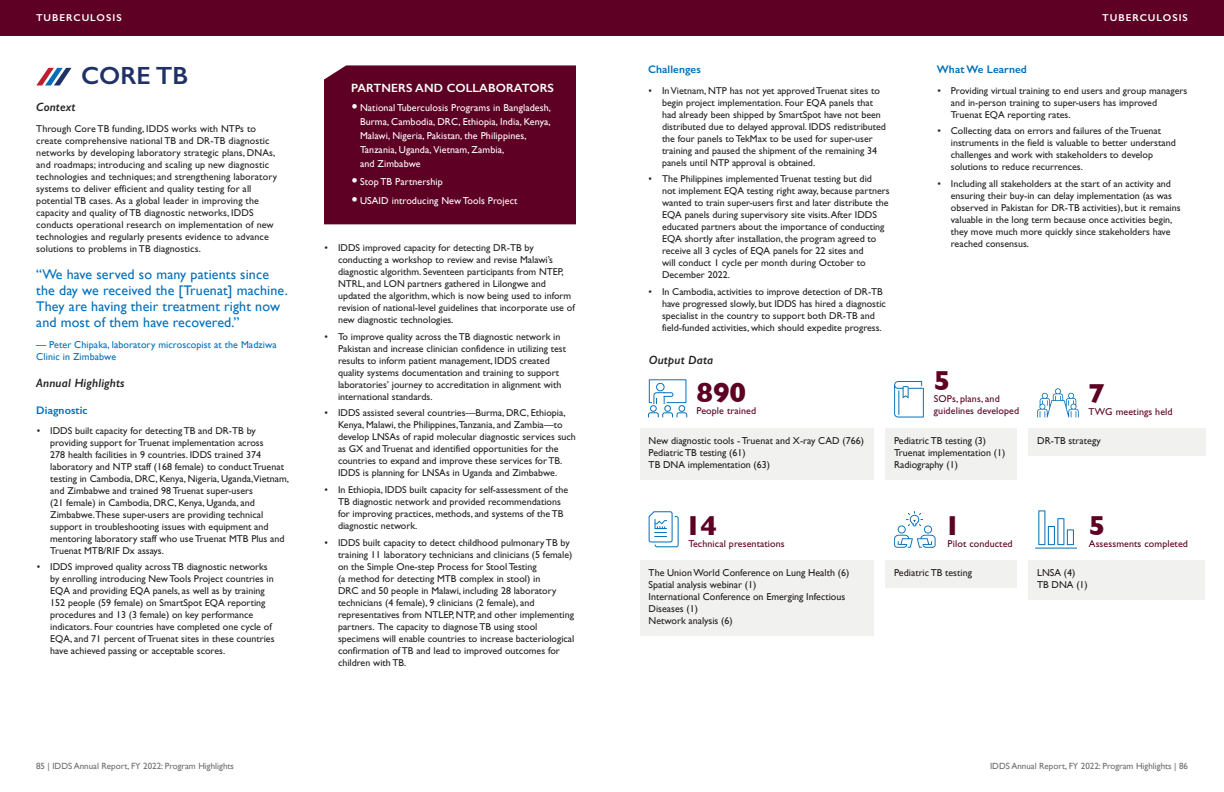
<style>
.page{position:relative;width:1224px;height:792px;background:#fff}
.page>*{position:absolute;margin:0;border:0;box-sizing:border-box;transform-origin:0 0}
.t1{font:700 28px "Gill Sans";color:#5d0023}
.t2{font:600 25px "Gill Sans";color:#1f3267}
.t3{font:14px/16px "Gill Sans";letter-spacing:.01em;color:#006fb9}
.t4{font:italic 600 12px "Gill Sans";letter-spacing:.01em;color:#231f20}
.t5{font:600 12px "Gill Sans";letter-spacing:.01em;color:#fff}
.t6{font:600 11px "Gill Sans";letter-spacing:.01em;color:#006fb9}
.t7{font:10px/12px "Gill Sans Std";color:#231f20}
.t8{font:10px/12px "Gill Sans";color:#231f20}
.t9{font:10px/14px "Gill Sans";letter-spacing:.01em;color:#fff}
.t10{font:10px/12px "Gill Sans Std";letter-spacing:.01em;color:#5d0023}
.t11{font:10px/12px "Gill Sans";letter-spacing:.01em;color:#006fb9}
.t12{font:600 10px "Gill Sans";letter-spacing:.1em;color:#fff}
.t13{font:9px "Gill Sans";color:#6c6d70}
.s1{font-weight:700;font-size:14px;color:#f5f8fc}
</style>
<div class="page">
<div style="left:0;top:0;width:1224px;height:36px;background:#5d0023"></div>
<svg style="left:36px;top:68px;width:36px;height:17px"></svg>
<div style="left:324px;top:65px;width:252px;height:159px;background:#5d0023"></div>
<svg style="left:648px;top:379px;width:39px;height:39px"></svg>
<div style="left:640px;top:428px;width:233px;height:51px;background:#f1f1ef"></div>
<div style="left:1028px;top:428px;width:177px;height:27px;background:#f1f1ef"></div>
<svg style="left:1037px;top:388px;width:42px;height:30px"></svg>
<div style="left:885px;top:428px;width:132px;height:51px;background:#f1f1ef"></div>
<svg style="left:894px;top:381px;width:30px;height:37px"></svg>
<div style="left:885px;top:560px;width:132px;height:27px;background:#f1f1ef"></div>
<svg style="left:894px;top:511px;width:42px;height:37px"></svg>
<div style="left:640px;top:560px;width:233px;height:75px;background:#f1f1ef"></div>
<svg style="left:649px;top:511px;width:30px;height:36px"></svg>
<svg style="left:1038px;top:510px;width:36px;height:35px"></svg>
<hr style="left:1035px;top:548px;width:42px;height:1px;background:#006fb9">
<div style="left:1028px;top:560px;width:176px;height:39px;background:#f1f1ef"></div>
<p class="t12" style="left:36px;top:12px;width:87px">TUBERCULOSIS</p>
<p class="t12" style="left:1102px;top:12px;width:87px">TUBERCULOSIS</p>
<h3 class="t2" style="left:81px;top:60px;width:109px">CORE TB</h3>
<h4 class="t4" style="left:36px;top:100px;width:41px">Context</h4>
<p class="t7" style="left:36px;top:123px;width:242px">Through Core TB funding, IDDS works with NTPs to create comprehensive national TB and DR-TB diagnostic networks by developing laboratory strategic plans, DNAs, and roadmaps; introducing and scaling up new diagnostic technologies and techniques; and strengthening laboratory systems to deliver efficient and quality testing for all potential TB cases. As a global leader in improving the capacity and quality of TB diagnostic networks, IDDS conducts operational research on implementation of new technologies and regularly presents evidence to advance solutions to problems in TB diagnostics.</p>
<p class="t3" style="left:36px;top:266px;width:253px">“We have served so many patients since the day we received the [Truenat] machine.<br>They are having their treatment right now and most of them have recovered.”</p>
<p class="t11" style="left:36px;top:338px;width:242px">— Peter Chipaka, laboratory microscopist at the Madziwa<br>Clinic in Zimbabwe</p>
<h4 class="t4" style="left:36px;top:376px;width:90px">Annual Highlights</h4>
<h5 class="t6" style="left:36px;top:403px;width:53px">Diagnostic</h5>
<p class="t7" style="left:50px;top:425px;width:240px;text-indent:-14px">• IDDS built capacity for detecting TB and DR-TB by providing support for Truenat implementation across<br>278 health facilities in 9 countries. IDDS trained 374 laboratory and NTP staff (168 female) to conduct Truenat testing in Cambodia, DRC, Kenya, Nigeria, Uganda,Vietnam, and Zimbabwe and trained 98 Truenat super-users<br>(21 female) in Cambodia, DRC, Kenya, Uganda, and Zimbabwe.These super-users are providing technical support in troubleshooting issues with equipment and mentoring laboratory staff who use Truenat MTB Plus and Truenat MTB/RIF Dx assays.</p>
<p class="t7" style="left:50px;top:561px;width:226px;text-indent:-14px">• IDDS improved quality across TB diagnostic networks by enrolling introducing New Tools Project countries in EQA and providing EQA panels, as well as by training 152 people (59 female) on SmartSpot EQA reporting procedures and 13 (3 female) on key performance indicators. Four countries have completed one cycle of EQA, and 71 percent of Truenat sites in these countries have achieved passing or acceptable scores.</p>
<h4 class="t5" style="left:351px;top:81px;width:204px">PARTNERS AND COLLABORATORS</h4>
<p class="t9" style="left:360px;top:100px;width:193px;text-indent:-9px"><span class="s1">•</span> National Tuberculosis Programs in Bangladesh, Burma, Cambodia, DRC, Ethiopia, India, Kenya, Malawi, Nigeria, Pakistan, the Philippines, Tanzania, Uganda, Vietnam, Zambia,<br>and Zimbabwe</p>
<p class="t9" style="left:351px;top:175px;width:93px"><span class="s1">•</span> Stop TB Partnership</p>
<p class="t9" style="left:351px;top:193px;width:168px"><span class="s1">•</span> USAID introducing New Tools Project</p>
<p class="t7" style="left:338px;top:242px;width:238px;text-indent:-14px">• IDDS improved capacity for detecting DR-TB by conducting a workshop to review and revise Malawi’s diagnostic algorithm. Seventeen participants from NTEP, NTRL, and LON partners gathered in Lilongwe and updated the algorithm, which is now being used to inform revision of national-level guidelines that incorporate use of new diagnostic technologies.</p>
<p class="t7" style="left:338px;top:330px;width:230px;text-indent:-14px">• To improve quality across the TB diagnostic network in Pakistan and increase clinician confidence in utilizing test results to inform patient management, IDDS created quality systems documentation and training to support laboratories’ journey to accreditation in alignment with international standards.</p>
<p class="t7" style="left:338px;top:407px;width:239px;text-indent:-14px">• IDDS assisted several countries—Burma, DRC, Ethiopia, Kenya, Malawi, the Philippines,Tanzania, and Zambia—to develop LNSAs of rapid molecular diagnostic services such as GX and Truenat and identified opportunities for the countries to expand and improve these services for TB.<br>IDDS is planning for LNSAs in Uganda and Zimbabwe.</p>
<p class="t7" style="left:338px;top:484px;width:232px;text-indent:-14px">• In Ethiopia, IDDS built capacity for self-assessment of the TB diagnostic network and provided recommendations for improving practices, methods, and systems of the TB diagnostic network.</p>
<p class="t7" style="left:338px;top:536px;width:236px;text-indent:-14px">• IDDS built capacity to detect childhood pulmonary TB by training 11 laboratory technicians and clinicians (5 female) on the Simple One-step Process for Stool Testing</p>
<p class="t7" style="left:338px;top:572px;width:238px">(a method for detecting MTB complex in stool) in<br>DRC and 50 people in Malawi, including 28 laboratory technicians (4 female), 9 clinicians (2 female), and representatives from NTLEP, NTP, and other implementing partners. The capacity to diagnose TB using stool specimens will enable countries to increase bacteriological confirmation of TB and lead to improved outcomes for children with TB.</p>
<h5 class="t6" style="left:648px;top:63px;width:54px">Challenges</h5>
<p class="t7" style="left:662px;top:84px;width:226px;text-indent:-14px">• In Vietnam, NTP has not yet approved Truenat sites to begin project implementation. Four EQA panels that had already been shipped by SmartSpot have not been distributed due to delayed approval. IDDS redistributed the four panels to TekMax to be used for super-user training and paused the shipment of the remaining 34 panels until NTP approval is obtained.</p>
<p class="t7" style="left:662px;top:173px;width:229px;text-indent:-14px">• The Philippines implemented Truenat testing but did<br>not implement EQA testing right away, because partners wanted to train super-users first and later distribute the EQA panels during supervisory site visits. After IDDS educated partners about the importance of conducting EQA shortly after installation, the program agreed to receive all 3 cycles of EQA panels for 22 sites and<br>will conduct 1 cycle per month during October to December 2022.</p>
<p class="t7" style="left:662px;top:286px;width:226px;text-indent:-14px">• In Cambodia, activities to improve detection of DR-TB have progressed slowly, but IDDS has hired a diagnostic specialist in the country to support both DR-TB and field-funded activities, which should expedite progress.</p>
<h4 class="t4" style="left:649px;top:352px;width:66px">Output Data</h4>
<h5 class="t6" style="left:937px;top:63px;width:92px">What We Learned</h5>
<p class="t7" style="left:951px;top:84px;width:238px;text-indent:-14px">• Providing virtual training to end users and group managers and in-person training to super-users has improved<br>Truenat EQA reporting rates.</p>
<p class="t7" style="left:951px;top:125px;width:226px;text-indent:-14px">• Collecting data on errors and failures of the Truenat instruments in the field is valuable to better understand challenges and work with stakeholders to develop solutions to reduce recurrences.</p>
<p class="t7" style="left:951px;top:178px;width:231px;text-indent:-14px">• Including all stakeholders at the start of an activity and ensuring their buy-in can delay implementation (as was observed in Pakistan for DR-TB activities), but it remains valuable in the long term because once activities begin, they move much more quickly since stakeholders have reached consensus.</p>
<p class="t1" style="left:934px;top:358px;width:18px">5</p>
<p class="t10" style="left:934px;top:393px;width:87px">SOPs, plans, and guidelines developed</p>
<p class="t8" style="left:894px;top:435px;width:113px">Pediatric TB testing (3)<br>Truenat implementation (1)<br>Radiography (1)</p>
<p class="t1" style="left:696px;top:370px;width:51px">890</p>
<p class="t10" style="left:696px;top:405px;width:61px">People trained</p>
<p class="t8" style="left:649px;top:435px;width:217px">New diagnostic tools - Truenat and X-ray CAD (766)<br>Pediatric TB testing (61)<br>TB DNA implementation (63)</p>
<p class="t8" style="left:1037px;top:435px;width:65px">DR-TB strategy</p>
<p class="t1" style="left:1089px;top:371px;width:18px">7</p>
<p class="t10" style="left:1089px;top:406px;width:86px">TWG meetings held</p>
<p class="t1" style="left:685px;top:504px;width:34px">14</p>
<p class="t10" style="left:688px;top:538px;width:98px">Technical presentations</p>
<p class="t8" style="left:649px;top:567px;width:202px">The Union World Conference on Lung Health (6)<br>Spatial analysis webinar (1)<br>International Conference on Emerging Infectious<br>Diseases (1)<br>Network analysis (6)</p>
<p class="t1" style="left:944px;top:504px;width:18px">1</p>
<p class="t10" style="left:948px;top:538px;width:67px">Pilot conducted</p>
<p class="t8" style="left:894px;top:567px;width:79px">Pediatric TB testing</p>
<p class="t1" style="left:1089px;top:504px;width:18px">5</p>
<p class="t10" style="left:1089px;top:538px;width:101px">Assessments completed</p>
<p class="t8" style="left:1037px;top:567px;width:52px">LNSA (4)<br>TB DNA (1)</p>
<p class="t13" style="left:36px;top:761px;width:200px">85 | IDDS Annual Report, FY 2022: Program Highlights</p>
<p class="t13" style="left:990px;top:761px;width:200px">IDDS Annual Report, FY 2022: Program Highlights | 86</p>
</div>
